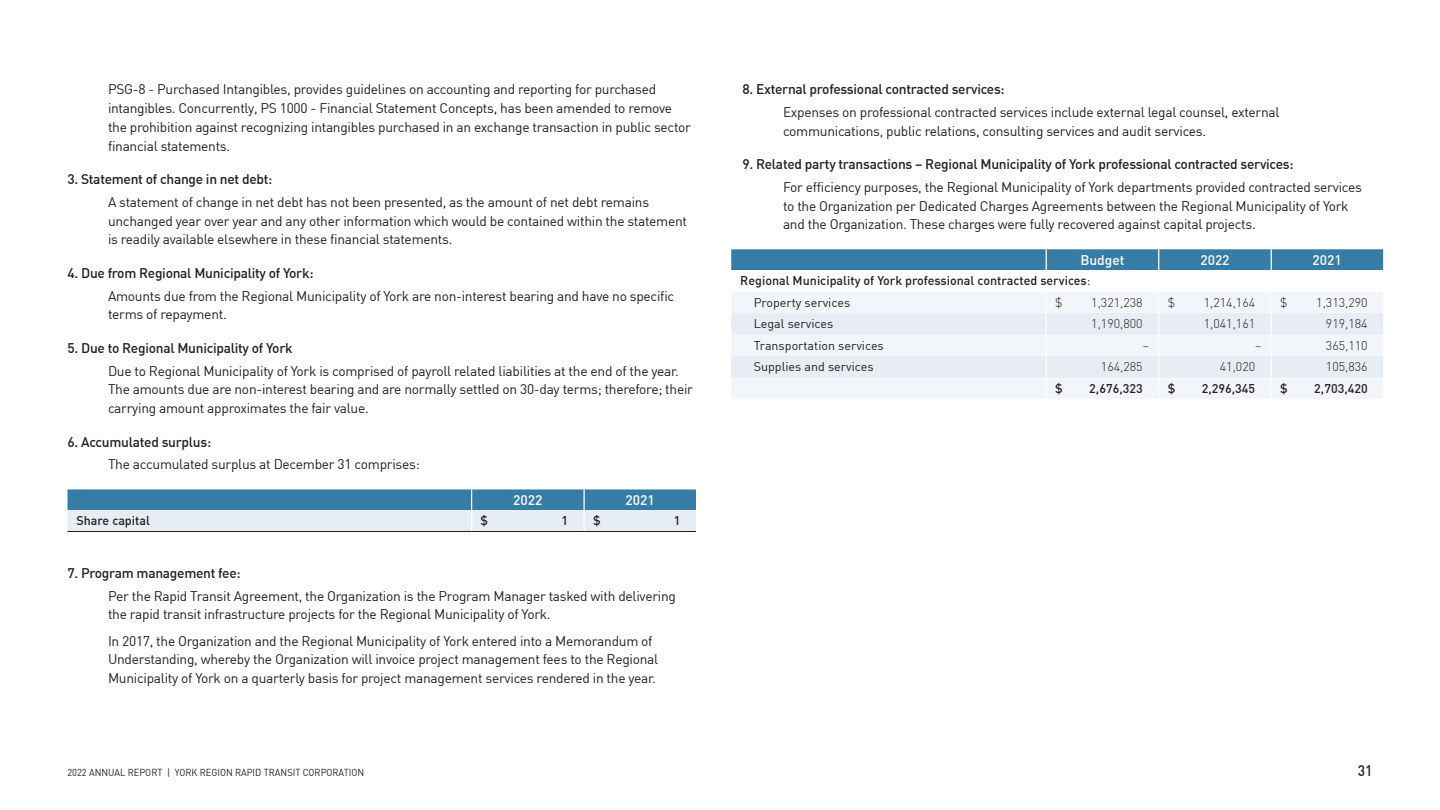
<style>
.page{position:relative;width:1440px;height:810px;background:#fff}
.page>*{position:absolute;margin:0;border:0;box-sizing:border-box;transform-origin:0 0}
.t1{font:500 15px "DIN";color:#231f20;scale:.93 1}
.Following_letter{font:13.75px/18.8px "DIN";letter-spacing:-.02em;color:#231f20}
.Auditor_numbered_sec{font:500 13.75px "DIN";letter-spacing:-.02em;color:#231f20}
.Table_Head{font:500 13.75px "DIN";color:#fff}
.Table_Numbers{font:300 12.5px "DIN";color:#231f20}
.table_copy_level_1{font:12.5px "DIN";color:#231f20}
.table_copy{font:500 12.5px "DIN";color:#231f20}
.Table_Numbers-2{font:500 12.5px "DIN";color:#231f20}
.t2{font:10px "DIN";color:#231f20;scale:.93 1}
.s1{font-weight:400}
</style>
<div class="page">
<svg style="left:68px;top:489px;width:628px;height:42px;background:#90b5cd"></svg>
<hr style="left:583px;top:510px;width:2px;height:21px;background:#fff">
<hr style="left:68px;top:531px;width:404px;height:1px;background:#231f20">
<hr style="left:472px;top:531px;width:112px;height:1px;background:#231f20">
<hr style="left:584px;top:531px;width:112px;height:1px;background:#231f20">
<div style="left:731px;top:249px;width:652px;height:21px;background:#377ca5"></div>
<svg style="left:731px;top:292px;width:652px;height:107px"></svg>
<p class="Following_letter" style="left:108px;top:80px;width:585px">PSG-8 - Purchased Intangibles, provides guidelines on accounting and reporting for purchased intangibles. Concurrently, PS 1000 - Financial Statement Concepts, has been amended to remove the prohibition against recognizing intangibles purchased in an exchange transaction in public sector financial statements.</p>
<p class="Auditor_numbered_sec" style="left:68px;top:171px;width:206px">3. Statement of change in net debt:</p>
<p class="Following_letter" style="left:108px;top:192px;width:581px">A statement of change in net debt has not been presented, as the amount of net debt remains unchanged year over year and any other information which would be contained within the statement is readily available elsewhere in these financial statements.</p>
<p class="Auditor_numbered_sec" style="left:68px;top:264px;width:248px">4. Due from Regional Municipality of York:</p>
<p class="Following_letter" style="left:108px;top:286px;width:568px">Amounts due from the Regional Municipality of York are non-interest bearing and have no specific terms of repayment.</p>
<p class="Auditor_numbered_sec" style="left:68px;top:339px;width:227px">5. Due to Regional Municipality of York</p>
<p class="Following_letter" style="left:108px;top:361px;width:587px">Due to Regional Municipality of York is comprised of payroll related liabilities at the end of the year.<br>The amounts due are non-interest bearing and are normally settled on 30-day terms; therefore; their carrying amount approximates the fair value.</p>
<p class="Auditor_numbered_sec" style="left:68px;top:433px;width:145px">6. Accumulated surplus:</p>
<p class="Following_letter" style="left:108px;top:455px;width:313px">The accumulated surplus at December 31 comprises:</p>
<p class="Table_Head" style="left:513px;top:491px;width:31px">2022</p>
<p class="Table_Head" style="left:625px;top:491px;width:31px">2021</p>
<p class="table_copy" style="left:77px;top:513px;width:75px">Share capital</p>
<p class="Table_Numbers-2" style="left:481px;top:513px;width:9px">$</p>
<p class="Table_Numbers-2" style="left:561px;top:513px;width:8px">1</p>
<p class="Table_Numbers-2" style="left:593px;top:513px;width:9px">$</p>
<p class="Table_Numbers-2" style="left:674px;top:513px;width:8px">1</p>
<p class="Auditor_numbered_sec" style="left:68px;top:564px;width:175px">7. Program management fee:</p>
<p class="Following_letter" style="left:108px;top:586px;width:569px">Per the Rapid Transit Agreement, the Organization is the Program Manager tasked with delivering the rapid transit infrastructure projects for the Regional Municipality of York.</p>
<p class="Following_letter" style="left:108px;top:631px;width:552px">In 2017, the Organization and the Regional Municipality of York entered into a Memorandum of<br>Understanding, whereby the Organization will invoice project management fees to the Regional<br>Municipality of York on a quarterly basis for project management services rendered in the year.</p>
<p class="Auditor_numbered_sec" style="left:742px;top:81px;width:264px">8. External professional contracted services:</p>
<p class="Following_letter" style="left:783px;top:102px;width:498px">Expenses on professional contracted services include external legal counsel, external communications, public relations, consulting services and audit services.</p>
<p class="Auditor_numbered_sec" style="left:742px;top:156px;width:553px">9. Related party transactions – Regional Municipality of York professional contracted services:</p>
<p class="Following_letter" style="left:783px;top:177px;width:580px">For efficiency purposes, the Regional Municipality of York departments provided contracted services to the Organization per Dedicated Charges Agreements between the Regional Municipality of York and the Organization. These charges were fully recovered against capital projects.</p>
<p class="Table_Head" style="left:1080px;top:251px;width:46px">Budget</p>
<p class="Table_Head" style="left:1200px;top:251px;width:31px">2022</p>
<p class="Table_Head" style="left:1313px;top:251px;width:31px">2021</p>
<p class="table_copy" style="left:740px;top:273px;width:352px">Regional Municipality of York professional contracted services<span class="s1">:</span></p>
<p class="table_copy_level_1" style="left:754px;top:294px;width:98px">Property services</p>
<p class="Table_Numbers" style="left:1055px;top:295px;width:9px">$</p>
<p class="Table_Numbers" style="left:1091px;top:295px;width:53px">1,321,238</p>
<p class="Table_Numbers" style="left:1168px;top:295px;width:9px">$</p>
<p class="Table_Numbers" style="left:1204px;top:295px;width:53px">1,214,164</p>
<p class="Table_Numbers" style="left:1280px;top:295px;width:9px">$</p>
<p class="Table_Numbers" style="left:1316px;top:295px;width:53px">1,313,290</p>
<p class="table_copy_level_1" style="left:754px;top:316px;width:81px">Legal services</p>
<p class="Table_Numbers" style="left:1091px;top:316px;width:53px">1,190,800</p>
<p class="Table_Numbers" style="left:1204px;top:316px;width:53px">1,041,161</p>
<p class="Table_Numbers" style="left:1326px;top:316px;width:43px">919,184</p>
<p class="table_copy_level_1" style="left:754px;top:337px;width:132px">Transportation services</p>
<p class="Table_Numbers" style="left:1143px;top:338px;width:8px">–</p>
<p class="Table_Numbers" style="left:1255px;top:338px;width:8px">–</p>
<p class="Table_Numbers" style="left:1326px;top:338px;width:43px">365,110</p>
<p class="table_copy_level_1" style="left:754px;top:359px;width:121px">Supplies and services</p>
<p class="Table_Numbers" style="left:1101px;top:359px;width:43px">164,285</p>
<p class="Table_Numbers" style="left:1220px;top:359px;width:37px">41,020</p>
<p class="Table_Numbers" style="left:1326px;top:359px;width:43px">105,836</p>
<p class="Table_Numbers-2" style="left:1055px;top:380px;width:9px">$</p>
<p class="Table_Numbers-2" style="left:1089px;top:380px;width:55px">2,676,323</p>
<p class="Table_Numbers-2" style="left:1168px;top:380px;width:9px">$</p>
<p class="Table_Numbers-2" style="left:1202px;top:380px;width:55px">2,296,345</p>
<p class="Table_Numbers-2" style="left:1280px;top:380px;width:9px">$</p>
<p class="Table_Numbers-2" style="left:1314px;top:380px;width:55px">2,703,420</p>
<p class="t2" style="left:68px;top:766px;width:321px">2022 ANNUAL REPORT | YORK REGION RAPID TRANSIT CORPORATION</p>
<p class="t1" style="left:1358px;top:761px;width:17px">31</p>
</div>
